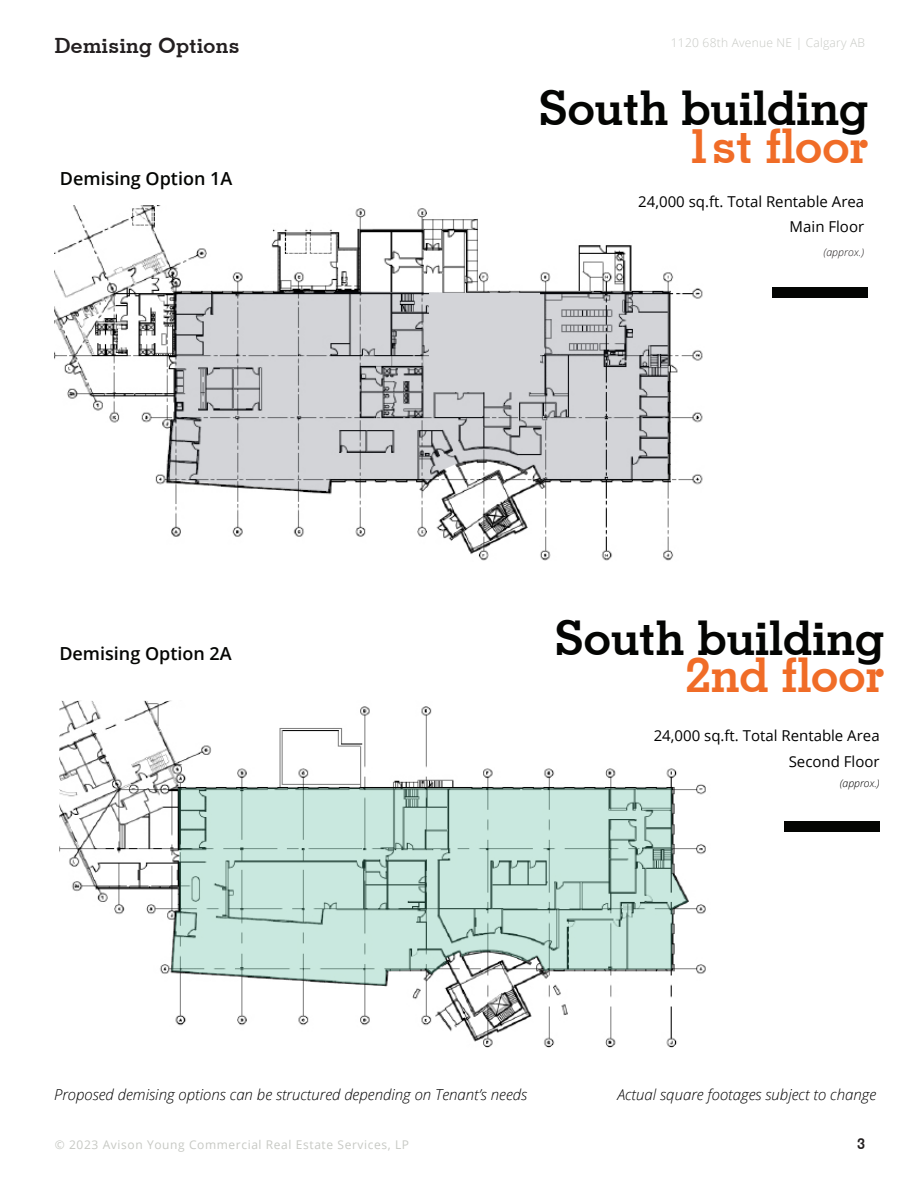
<style>
.page{position:relative;width:918px;height:1188px;background:#fff}
.page>*{position:absolute;margin:0;border:0;box-sizing:border-box;transform-origin:0 0}
.t1{font:700 48px "Geometric Slab 703 BT";color:#040503}
.t2{font:700 48px "Geometric Slab 703 BT";color:#f06c27}
.t3{font:700 21px "Geometric Slab 703 BT";letter-spacing:.02em;color:#231f20}
.t4{font:600 18px "Open Sans";color:#040503}
.t5{font:italic 300 15px "Open Sans";color:#000}
.t6{font:15px/25.5px "Open Sans";color:#000;text-align:right}
.t7{font:700 15px "Geometric Slab 703 BT";color:#231f20}
.t8{font:12px "Open Sans";letter-spacing:.05em;color:#c7c9c4}
.t9{font:300 12px "Open Sans";letter-spacing:.02em;color:#c7c9c4}
.t10{font:italic 300 10.5px "Open Sans";letter-spacing:.01em;color:#231f20}
.t11{font:italic 300 10.5px "Open Sans";color:#000}
</style>
<div class="page">
<div style="left:773px;top:287px;width:95px;height:11px;background:#040503"></div>
<div style="left:785px;top:821px;width:95px;height:11px;background:#040503"></div>
<img style="left:54px;top:206px;width:649px;height:355px">
<img style="left:59px;top:701px;width:647px;height:347px">
<svg style="left:171px;top:788px;width:517px;height:197px;background:#bedad2"></svg>
<svg style="left:167px;top:291px;width:502px;height:200px;background:#c1c2c6"></svg>
<h2 class="t3" style="left:55px;top:33px;width:186px">Demising Options</h2>
<p class="t9" style="left:671px;top:34px;width:196px">1120 68th Avenue NE | Calgary AB</p>
<p class="t4" style="left:60px;top:166px;width:174px">Demising Option 1A</p>
<p class="t4" style="left:59px;top:641px;width:174px">Demising Option 2A</p>
<h1 class="t1" style="left:538px;top:79px;width:333px">South building</h1>
<h1 class="t2" style="left:686px;top:117px;width:184px">1st floor</h1>
<p class="t6" style="left:638px;top:188px;width:227px">24,000 sq.ft. Total Rentable Area<br>Main Floor</p>
<p class="t10" style="left:824px;top:245px;width:42px">(approx.)</p>
<h1 class="t1" style="left:554px;top:608px;width:333px">South building</h1>
<h1 class="t2" style="left:685px;top:646px;width:201px">2nd floor</h1>
<p class="t6" style="left:654px;top:723px;width:227px">24,000 sq.ft. Total Rentable Area<br>Second Floor</p>
<p class="t11" style="left:840px;top:776px;width:41px">(approx.)</p>
<p class="t5" style="left:54px;top:1084px;width:475px">Proposed demising options can be structured depending on Tenant’s needs</p>
<p class="t5" style="left:617px;top:1084px;width:260px">Actual square footages subject to change</p>
<p class="t8" style="left:55px;top:1137px;width:356px">© 2023 Avison Young Commercial Real Estate Services, LP</p>
<p class="t7" style="left:857px;top:1134px;width:10px">3</p>
</div>
